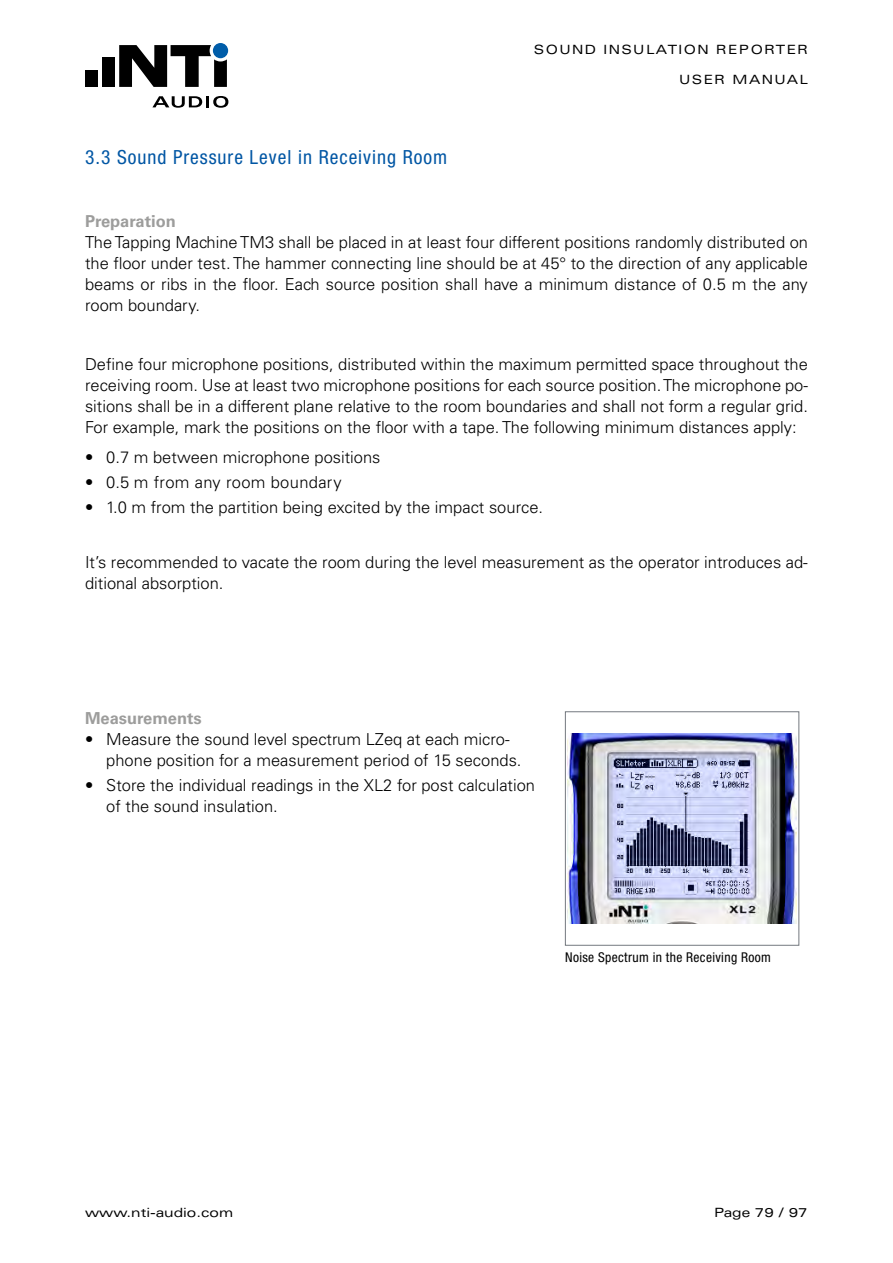
<style>
.page{position:relative;width:893px;height:1263px;background:#fff}
.page>*{position:absolute;margin:0;border:0;box-sizing:border-box;transform-origin:0 0}
.t1{font:condensed 19.5px "Helvetica Neue";letter-spacing:.05em;color:#0056a4}
.t2{font:300 16.5px/21px "Univers LT Std";color:#000}
.t3{font:300 16.5px "Univers LT Std";letter-spacing:.02em;color:#000}
.t4{font:700 16.5px "Univers LT Std";color:#9d9d9c}
.t5{font:condensed 13.5px "Helvetica Neue";letter-spacing:.025em;color:#000}
.t6{font:expanded 12.75px "Univers LT Std";letter-spacing:.11em;color:#000}
.t7{font:expanded 12.75px "Univers LT Std";color:#000}
</style>
<div class="page">
<svg style="left:564px;top:711px;width:236px;height:235px"></svg>
<img style="left:568px;top:733px;width:229px;height:190px">
<div style="left:565px;top:711px;width:234px;height:234px;border:1px solid #74797f"></div>
<div style="left:102px;top:58px;width:13px;height:29px;background:#000"></div>
<div style="left:85px;top:71px;width:13px;height:16px;background:#000"></div>
<svg style="left:152px;top:96px;width:76px;height:12px"></svg>
<svg style="left:119px;top:45px;width:108px;height:42px"></svg>
<div style="left:213px;top:43px;width:15px;height:15px;background:#005da9;border-radius:50%"></div>
<p class="t1" style="left:85px;top:146px;width:364px">3.3 Sound Pressure Level in Receiving Room</p>
<p class="t6" style="left:534px;top:42px;width:276px">SOUND INSULATION REPORTER</p>
<p class="t6" style="left:679px;top:72px;width:130px">USER MANUAL</p>
<p class="t4" style="left:85px;top:211px;width:92px">Preparation</p>
<p class="t2" style="left:85px;top:232px;width:724px;text-align:justify">The Tapping Machine TM3 shall be placed in at least four different positions randomly distributed on the floor under test. The hammer connecting line should be at 45° to the direction of any applicable beams or ribs in the floor. Each source position shall have a minimum distance of 0.5 m the any room boundary.</p>
<p class="t2" style="left:85px;top:354px;width:724px;text-align:justify">Define four microphone positions, distributed within the maximum permitted space throughout the receiving room. Use at least two microphone positions for each source position. The microphone po&shy;sitions shall be in a different plane relative to the room boundaries and shall not form a regular grid.<br>For example, mark the positions on the floor with a tape. The following minimum distances apply:</p>
<p class="t2" style="left:85px;top:446px;width:297px">• 0.7 m between microphone positions</p>
<p class="t3" style="left:85px;top:472px;width:258px">• 0.5 m from any room boundary</p>
<p class="t2" style="left:85px;top:497px;width:460px">• 1.0 m from the partition being excited by the impact source.</p>
<p class="t2" style="left:85px;top:551px;width:724px">It’s recommended to vacate the room during the level measurement as the operator introduces ad&shy;ditional absorption.</p>
<p class="t4" style="left:85px;top:708px;width:118px">Measurements</p>
<p class="t2" style="left:106px;top:728px;width:417px;text-indent:-21px">• Measure the sound level spectrum LZeq at each micro&shy;phone position for a measurement period of 15 seconds.</p>
<p class="t2" style="left:106px;top:774px;width:430px;text-indent:-21px">• Store the individual readings in the XL2 for post calculation of the sound insulation.</p>
<p class="t5" style="left:565px;top:949px;width:207px">Noise Spectrum in the Receiving Room</p>
<p class="t7" style="left:85px;top:1205px;width:150px">www.nti-audio.com</p>
<p class="t6" style="left:714px;top:1205px;width:95px">Page 79 / 97</p>
</div>
